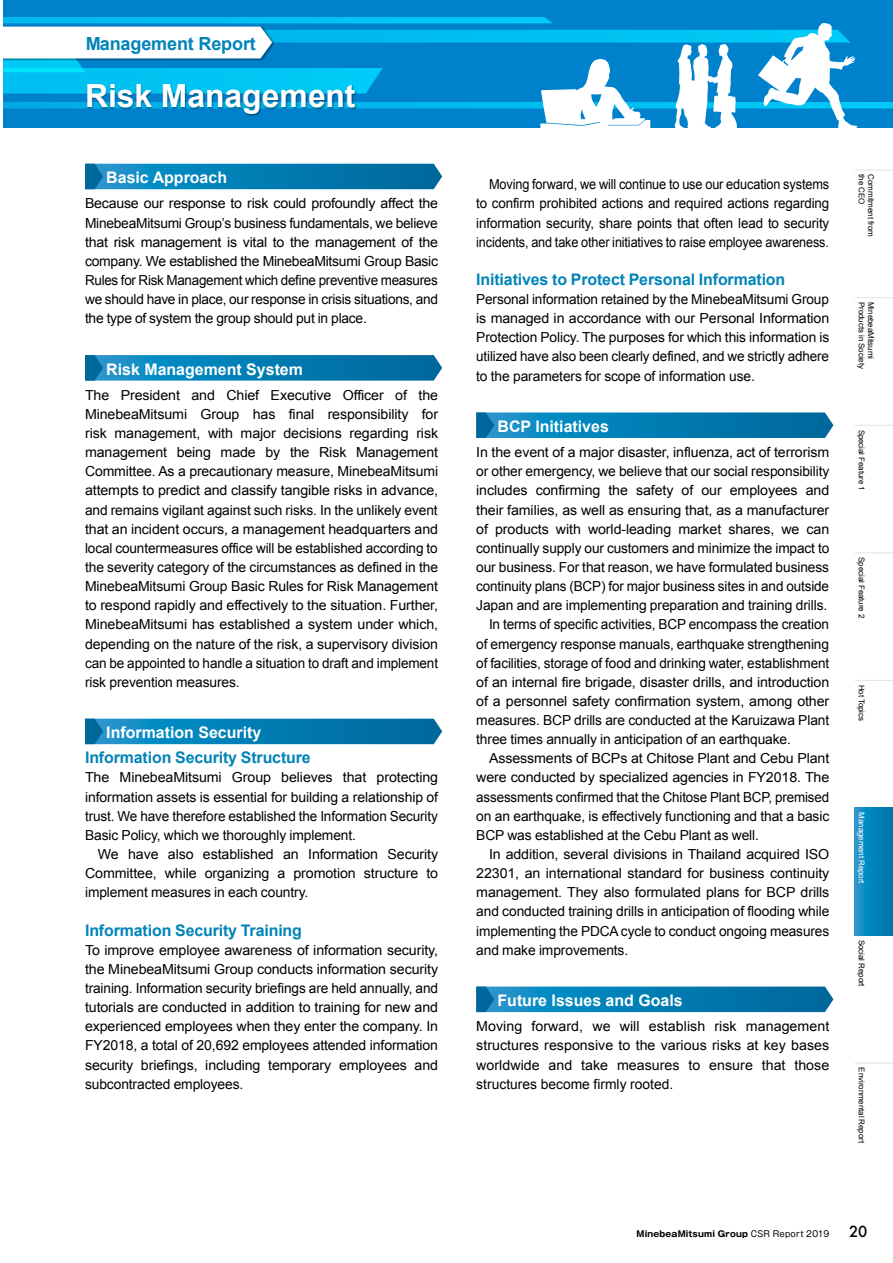
<style>
.page{position:relative;width:893px;height:1263px;background:#fff}
.page>*{position:absolute;margin:0;border:0;box-sizing:border-box;transform-origin:0 0}
.t1{font:700 31.95px "Arial";color:#fff}
.t2{font:700 18px "Arial";letter-spacing:-.01em;color:#0084b7}
.t3{font:700 15.9px "Arial";letter-spacing:-.01em;color:#0084b7}
.t4{font:700 15.9px "Arial";color:#fff}
.t5{font:500 14.85px "Futura";color:#000}
.t6{font:13.8px/19.2px "Arial";letter-spacing:-.01em;color:#000;text-align:justify}
.t7{font:13.8px/19.2px "Arial";letter-spacing:-.01em;color:#000;text-align:justify;scale:.92 1}
.t8{font:700 8.55px "Gothic MB101 Pro";letter-spacing:.025em;color:#000}
.t9{font:7.95px "Arial";letter-spacing:-.01em;color:#000}
.t10{font:7.95px "Arial";letter-spacing:-.01em;color:#fff}
.s1{font-weight:400}
</style>
<div class="page">
<div style="left:0;top:0;width:893px;height:128px;background:#0081cc"></div>
<svg style="left:476px;top:412px;width:357px;height:26px;background:#0b7fb4"></svg>
<svg style="left:476px;top:986px;width:357px;height:26px;background:#0c80b4"></svg>
<svg style="left:85px;top:164px;width:357px;height:25px;background:#067db2"></svg>
<svg style="left:85px;top:355px;width:357px;height:26px;background:#0b7fb4"></svg>
<svg style="left:85px;top:719px;width:357px;height:25px;background:#067db2"></svg>
<hr style="left:855px;top:170px;width:38px;height:1px;background:#e2e4e6">
<hr style="left:855px;top:297px;width:38px;height:1px;background:#e2e4e6">
<hr style="left:855px;top:425px;width:38px;height:1px;background:#e2e4e6">
<hr style="left:855px;top:552px;width:38px;height:1px;background:#e2e4e6">
<hr style="left:855px;top:680px;width:38px;height:1px;background:#e2e4e6">
<hr style="left:855px;top:807px;width:38px;height:1px;background:#e2e4e6">
<hr style="left:855px;top:1062px;width:38px;height:2px;background:#e2e4e6">
<hr style="left:855px;top:935px;width:38px;height:1px;background:#e2e4e6">
<svg style="left:855px;top:808px;width:38px;height:127px;background:#0883ba"></svg>
<svg style="left:2px;top:17px;width:891px;height:111px"></svg>
<hr style="left:0;top:0;width:2px;height:1263px;background:#fff">
<h2 class="t2" style="left:85px;top:32px;width:172px">Management Report</h2>
<h1 class="t1" style="left:85px;top:75px;width:272px">Risk Management</h1>
<p class="t4" style="left:106px;top:167px;width:122px">Basic Approach</p>
<p class="t6" style="left:85px;top:194px;width:355px">Because our response to risk could profoundly affect the MinebeaMitsumi Group’s business fundamentals, we believe that risk management is vital to the management of the company. We established the MinebeaMitsumi Group Basic Rules for Risk Management which define preventive measures we should have in place, our response in crisis situations, and the type of system the group should put in place.</p>
<p class="t4" style="left:106px;top:359px;width:198px">Risk Management System</p>
<p class="t6" style="left:85px;top:385px;width:355px">The President and Chief Executive Officer of the MinebeaMitsumi Group has final responsibility for risk management, with major decisions regarding risk management being made by the Risk Management Committee. As a precautionary measure, MinebeaMitsumi attempts to predict and classify tangible risks in advance, and remains vigilant against such risks. In the unlikely event that an incident occurs, a management headquarters and local countermeasures office will be established according to the severity category of the circumstances as defined in the MinebeaMitsumi Group Basic Rules for Risk Management to respond rapidly and effectively to the situation. Further, MinebeaMitsumi has established a system under which, depending on the nature of the risk, a supervisory division can be appointed to handle a situation to draft and implement risk prevention measures.</p>
<p class="t4" style="left:106px;top:722px;width:157px">Information Security</p>
<p class="t3" style="left:85px;top:747px;width:227px">Information Security Structure</p>
<p class="t6" style="left:85px;top:768px;width:355px">The MinebeaMitsumi Group believes that protecting information assets is essential for building a relationship of trust. We have therefore established the Information Security Basic Policy, which we thoroughly implement.</p>
<p class="t6" style="left:85px;top:845px;width:355px;text-indent:13px">We have also established an Information Security Committee, while organizing a promotion structure to implement measures in each country.</p>
<p class="t3" style="left:85px;top:919px;width:218px">Information Security Training</p>
<p class="t6" style="left:85px;top:940px;width:355px">To improve employee awareness of information security, the MinebeaMitsumi Group conducts information security training. Information security briefings are held annually, and tutorials are conducted in addition to training for new and experienced employees when they enter the company. In FY2018, a total of 20,692 employees attended information security briefings, including temporary employees and subcontracted employees.</p>
<p class="t7" style="left:476px;top:175px;width:385px;text-indent:13px">Moving forward, we will continue to use our education systems to confirm prohibited actions and required actions regarding information security, share points that often lead to security incidents, and take other initiatives to raise employee awareness.</p>
<p class="t3" style="left:476px;top:269px;width:311px">Initiatives to Protect Personal Information</p>
<p class="t6" style="left:476px;top:290px;width:355px">Personal information retained by the MinebeaMitsumi Group is managed in accordance with our Personal Information Protection Policy. The purposes for which this information is utilized have also been clearly defined, and we strictly adhere to the parameters for scope of information use.</p>
<p class="t4" style="left:497px;top:416px;width:113px">BCP Initiatives</p>
<p class="t6" style="left:476px;top:443px;width:354px">In the event of a major disaster, influenza, act of terrorism</p>
<p class="t6" style="left:476px;top:462px;width:355px">or other emergency, we believe that our social responsibility</p>
<p class="t6" style="left:476px;top:481px;width:355px">includes confirming the safety of our employees and</p>
<p class="t6" style="left:476px;top:500px;width:355px">their families, as well as ensuring that, as a manufacturer</p>
<p class="t6" style="left:476px;top:519px;width:355px">of products with world-leading market shares, we can</p>
<p class="t6" style="left:476px;top:538px;width:355px">continually supply our customers and minimize the impact to</p>
<p class="t6" style="left:476px;top:558px;width:354px">our business. For that reason, we have formulated business</p>
<p class="t6" style="left:476px;top:577px;width:354px">continuity plans (BCP) for major business sites in and outside</p>
<p class="t6" style="left:476px;top:596px;width:353px">Japan and are implementing preparation and training drills.</p>
<p class="t6" style="left:489px;top:615px;width:342px">In terms of specific activities, BCP encompass the creation</p>
<p class="t6" style="left:476px;top:634px;width:354px">of emergency response manuals, earthquake strengthening</p>
<p class="t6" style="left:476px;top:653px;width:355px">of facilities, storage of food and drinking water, establishment</p>
<p class="t6" style="left:476px;top:672px;width:355px">of an internal fire brigade, disaster drills, and introduction</p>
<p class="t6" style="left:476px;top:692px;width:355px">of a personnel safety confirmation system, among other</p>
<p class="t6" style="left:476px;top:711px;width:355px">measures. BCP drills are conducted at the Karuizawa Plant</p>
<p class="t6" style="left:476px;top:730px;width:316px">three times annually in anticipation of an earthquake.</p>
<p class="t6" style="left:489px;top:749px;width:342px">Assessments of BCPs at Chitose Plant and Cebu Plant</p>
<p class="t6" style="left:476px;top:768px;width:355px">were conducted by specialized agencies in FY2018. The</p>
<p class="t6" style="left:476px;top:787px;width:354px">assessments confirmed that the Chitose Plant BCP, premised</p>
<p class="t6" style="left:476px;top:806px;width:355px">on an earthquake, is effectively functioning and that a basic</p>
<p class="t6" style="left:476px;top:825px;width:284px">BCP was established at the Cebu Plant as well.</p>
<p class="t6" style="left:489px;top:845px;width:342px">In addition, several divisions in Thailand acquired ISO</p>
<p class="t6" style="left:476px;top:864px;width:355px">22301, an international standard for business continuity</p>
<p class="t6" style="left:476px;top:883px;width:355px">management. They also formulated plans for BCP drills</p>
<p class="t6" style="left:476px;top:902px;width:355px">and conducted training drills in anticipation of flooding while</p>
<p class="t6" style="left:476px;top:921px;width:355px">implementing the PDCA cycle to conduct ongoing measures</p>
<p class="t6" style="left:476px;top:940px;width:154px">and make improvements.</p>
<p class="t4" style="left:497px;top:990px;width:187px">Future Issues and Goals</p>
<p class="t6" style="left:476px;top:1017px;width:355px">Moving forward, we will establish risk management structures responsive to the various risks at key bases worldwide and take measures to ensure that those structures become firmly rooted.</p>
<p class="t9" style="left:867px;top:174px;width:32px;rotate:90deg">the CEO</p>
<p class="t9" style="left:876px;top:174px;width:64px;rotate:90deg">Commitment from</p>
<p class="t9" style="left:867px;top:302px;width:68px;rotate:90deg">Products in Society</p>
<p class="t9" style="left:876px;top:302px;width:58px;rotate:90deg">MinebeaMitsumi</p>
<p class="t9" style="left:867px;top:429px;width:63px;rotate:90deg">Special Feature 1</p>
<p class="t9" style="left:867px;top:557px;width:63px;rotate:90deg">Special Feature 2</p>
<p class="t9" style="left:867px;top:685px;width:38px;rotate:90deg">Hot Topics</p>
<p class="t10" style="left:867px;top:812px;width:73px;rotate:90deg">Management Report</p>
<p class="t9" style="left:867px;top:940px;width:48px;rotate:90deg">Social Report</p>
<p class="t9" style="left:867px;top:1067px;width:77px;rotate:90deg">Environmental Report</p>
<p class="t8" style="left:636px;top:1227px;width:194px">MinebeaMitsumi Group <span class="s1">CSR Report 2019</span></p>
<p class="t5" style="left:849px;top:1222px;width:20px">20</p>
</div>
